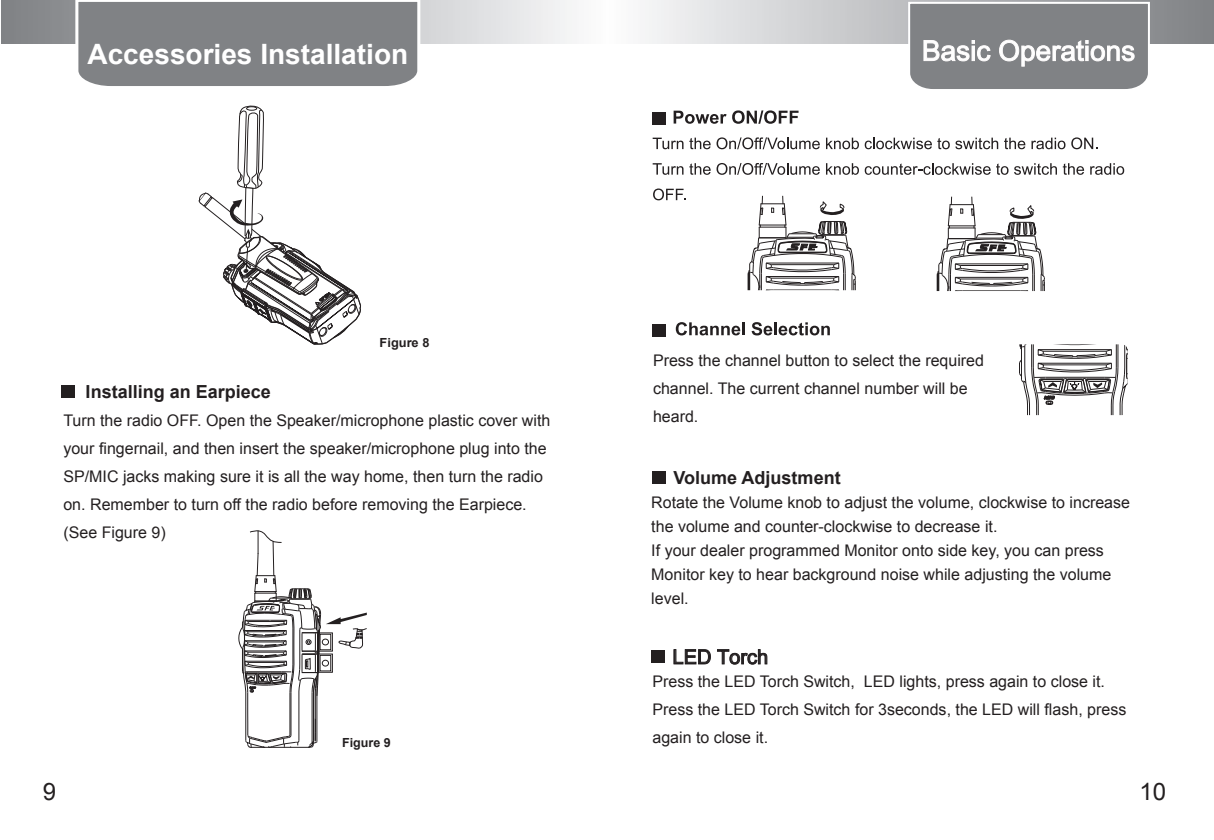
<style>
.page{position:relative;width:1214px;height:840px;background:#fff}
.page>*{position:absolute;margin:0;border:0;box-sizing:border-box;transform-origin:0 0}
.t1{font:700 28px "Arial";color:#fff}
.t2{font:24px "Arial";color:#231f20}
.t3{font:20px "Arial";color:#231f20}
.t4{font:700 18px "Arial";color:#231f20}
.t5{font:16px/28px "Arial";color:#231f20}
.t6{font:700 12.6px "Arial";color:#231f20}
</style>
<div class="page">
<svg style="left:2px;top:0;width:570px;height:43px;background:#c5c6c8"></svg>
<div style="left:74px;top:0;width:348px;height:86px;background:#808285"></div>
<div style="left:62px;top:384px;width:13px;height:13px;background:#231f20"></div>
<svg style="left:198px;top:105px;width:163px;height:240px"></svg>
<svg style="left:238px;top:530px;width:129px;height:217px"></svg>
<svg style="left:645px;top:0;width:568px;height:43px;background:#c7c8ca"></svg>
<svg style="left:907px;top:1px;width:243px;height:88px;background:#929396"></svg>
<svg style="left:673px;top:111px;width:53px;height:13px"></svg>
<svg style="left:732px;top:110px;width:66px;height:14px"></svg>
<svg style="left:652px;top:137px;width:31px;height:12px"></svg>
<svg style="left:689px;top:137px;width:21px;height:12px"></svg>
<svg style="left:716px;top:137px;width:103px;height:12px"></svg>
<svg style="left:826px;top:137px;width:32px;height:12px"></svg>
<svg style="left:864px;top:137px;width:67px;height:12px"></svg>
<svg style="left:937px;top:138px;width:12px;height:11px"></svg>
<svg style="left:955px;top:137px;width:70px;height:12px"></svg>
<svg style="left:1031px;top:137px;width:34px;height:12px"></svg>
<svg style="left:1071px;top:137px;width:26px;height:12px"></svg>
<svg style="left:652px;top:163px;width:31px;height:12px"></svg>
<svg style="left:689px;top:163px;width:21px;height:12px"></svg>
<svg style="left:716px;top:163px;width:103px;height:12px"></svg>
<svg style="left:826px;top:163px;width:32px;height:12px"></svg>
<svg style="left:864px;top:163px;width:192px;height:12px"></svg>
<svg style="left:1062px;top:163px;width:21px;height:12px"></svg>
<svg style="left:1090px;top:163px;width:34px;height:12px"></svg>
<svg style="left:653px;top:188px;width:32px;height:12px"></svg>
<svg style="left:675px;top:322px;width:69px;height:13px"></svg>
<svg style="left:673px;top:649px;width:37px;height:15px"></svg>
<svg style="left:717px;top:649px;width:50px;height:15px"></svg>
<div style="left:652px;top:112px;width:13px;height:12px;background:#231f20"></div>
<div style="left:652px;top:323px;width:13px;height:13px;background:#231f20"></div>
<div style="left:651px;top:650px;width:13px;height:13px;background:#231f20"></div>
<svg style="left:751px;top:322px;width:78px;height:14px"></svg>
<svg style="left:1019px;top:344px;width:109px;height:72px"></svg>
<div style="left:652px;top:471px;width:13px;height:13px;background:#231f20"></div>
<svg style="left:747px;top:196px;width:108px;height:95px"></svg>
<svg style="left:936px;top:196px;width:108px;height:96px"></svg>
<h1 class="t1" style="left:87px;top:36px;width:322px">Accessories Installation</h1>
<p class="t6" style="left:379px;top:333px;width:51px">Figure 8</p>
<p class="t4" style="left:86px;top:379px;width:187px">Installing an Earpiece</p>
<p class="t5" style="left:63px;top:406px;width:488px">Turn the radio OFF. Open the Speaker/microphone plastic cover with your fingernail, and then insert the speaker/microphone plug into the SP/MIC jacks making sure it is all the way home, then turn the radio on. Remember to turn off the radio before removing the Earpiece. (See Figure 9)</p>
<p class="t6" style="left:342px;top:734px;width:50px">Figure 9</p>
<p class="t5" style="left:653px;top:346px;width:332px">Press the channel button to select the required channel. The current channel number will be heard.</p>
<p class="t4" style="left:673px;top:465px;width:169px">Volume Adjustment</p>
<p class="t5" style="left:651px;top:490px;width:480px;line-height:24px">Rotate the Volume knob to adjust the volume, clockwise to increase the volume and counter-clockwise to decrease it.<br>If your dealer programmed Monitor onto side key, you can press Monitor key to hear background noise while adjusting the volume level.</p>
<p class="t3" style="left:672px;top:643px;width:97px">LED Torch</p>
<p class="t5" style="left:652px;top:666px;width:475px">Press the LED Torch Switch, LED lights, press again to close it.<br>Press the LED Torch Switch for 3seconds, the LED will flash, press again to close it.</p>
<h2 class="t2" style="left:43px;top:775px;width:15px">9</h2>
<h2 class="t2" style="left:1139px;top:775px;width:28px">10</h2>
</div>
